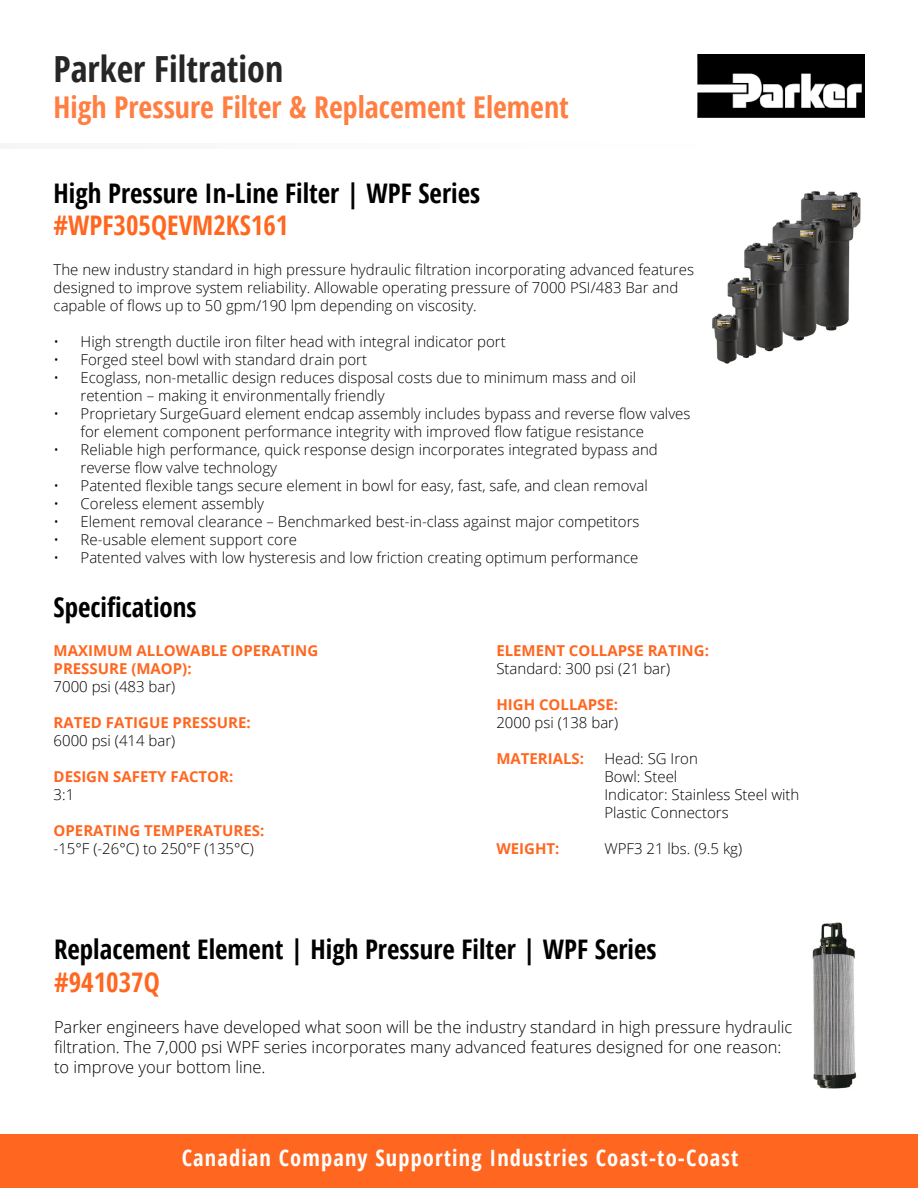
<style>
.page{position:relative;width:918px;height:1188px;background:#fff}
.page>*{position:absolute;margin:0;border:0;box-sizing:border-box;transform-origin:0 0}
.t1{font:700 condensed 36px "Open Sans";color:#262626}
.t2{font:700 condensed 30px "Open Sans";color:#ff7e42}
.t3{font:700 condensed 27px/32.4px "Open Sans";color:#000}
.t4{font:700 condensed 22.5px "Open Sans";letter-spacing:.05em;color:#fff}
.t5{font:300 16.5px/19.8px "Open Sans";color:#000}
.t6{font:300 15px/18px "Open Sans";color:#000}
.t7{font:700 15px/18px "Open Sans";color:#ff6720}
.s1{color:#ff6720}
.s2{font-weight:300;color:#000}
.s3{font-weight:700;color:#ff6720}
</style>
<div class="page">
<div style="left:0;top:1134px;width:918px;height:54px;background:#ff6720"></div>
<div style="left:0;top:143px;width:766px;height:5px;background:#fbfbfb"></div>
<img style="left:812px;top:922px;width:44px;height:167px">
<img style="left:712px;top:191px;width:149px;height:173px">
<img style="left:697px;top:54px;width:168px;height:64px">
<p class="t1" style="left:54px;top:43px;width:231px">Parker Filtration</p>
<p class="t2" style="left:54px;top:86px;width:517px">High Pressure Filter &amp; Replacement Element</p>
<p class="t3" style="left:54px;top:176px;width:428px">High Pressure In-Line Filter | WPF Series <span class="s1">#WPF305QEVM2KS161</span></p>
<p class="t6" style="left:54px;top:260px;width:642px">The new industry standard in high pressure hydraulic filtration incorporating advanced features designed to improve system reliability. Allowable operating pressure of 7000 PSI/483 Bar and capable of flows up to 50 gpm/190 lpm depending on viscosity.</p>
<p class="t6" style="left:54px;top:332px;width:454px">• High strength ductile iron filter head with integral indicator port</p>
<p class="t6" style="left:54px;top:350px;width:315px">• Forged steel bowl with standard drain port</p>
<p class="t6" style="left:81px;top:368px;width:557px;text-indent:-27px">• Ecoglass, non-metallic design reduces disposal costs due to minimum mass and oil retention – making it environmentally friendly</p>
<p class="t6" style="left:81px;top:404px;width:611px;text-indent:-27px">• Proprietary SurgeGuard element endcap assembly includes bypass and reverse flow valves for element component performance integrity with improved flow fatigue resistance</p>
<p class="t6" style="left:81px;top:440px;width:579px;text-indent:-27px">• Reliable high performance, quick response design incorporates integrated bypass and reverse flow valve technology</p>
<p class="t6" style="left:54px;top:476px;width:596px">• Patented flexible tangs secure element in bowl for easy, fast, safe, and clean removal</p>
<p class="t6" style="left:54px;top:494px;width:212px">• Coreless element assembly</p>
<p class="t6" style="left:54px;top:512px;width:588px">• Element removal clearance – Benchmarked best-in-class against major competitors</p>
<p class="t6" style="left:54px;top:530px;width:245px">• Re-usable element support core</p>
<p class="t6" style="left:54px;top:548px;width:586px">• Patented valves with low hysteresis and low friction creating optimum performance</p>
<p class="t3" style="left:54px;top:590px;width:145px">Specifications</p>
<p class="t7" style="left:54px;top:641px;width:266px">MAXIMUM ALLOWABLE OPERATING</p>
<p class="t7" style="left:54px;top:659px;width:140px">PRESSURE (MAOP):<br><span class="s2">7000 psi (483 bar)</span></p>
<p class="t7" style="left:54px;top:713px;width:199px">RATED FATIGUE PRESSURE:<br><span class="s2">6000 psi (414 bar)</span></p>
<p class="t7" style="left:54px;top:767px;width:181px">DESIGN SAFETY FACTOR:<br><span class="s2">3:1</span></p>
<p class="t6" style="left:54px;top:821px;width:212px"><span class="s3">OPERATING TEMPERATURES: </span>-15°F (-26°C) to 250°F (135°C)</p>
<p class="t7" style="left:496px;top:641px;width:214px">ELEMENT COLLAPSE RATING:<br><span class="s2">Standard: 300 psi (21 bar)</span></p>
<p class="t6" style="left:496px;top:695px;width:123px"><span class="s3">HIGH COLLAPSE:<br></span>2000 psi (138 bar)</p>
<p class="t7" style="left:496px;top:749px;width:89px">MATERIALS:</p>
<p class="t6" style="left:604px;top:749px;width:95px">Head: SG Iron</p>
<p class="t6" style="left:604px;top:767px;width:74px">Bowl: Steel</p>
<p class="t6" style="left:604px;top:785px;width:197px">Indicator: Stainless Steel with<br>Plastic Connectors</p>
<p class="t7" style="left:496px;top:839px;width:65px">WEIGHT:</p>
<p class="t6" style="left:604px;top:839px;width:139px">WPF3 21 lbs. (9.5 kg)</p>
<p class="t3" style="left:54px;top:933px;width:604px">Replacement Element | High Pressure Filter | WPF Series <span class="s1">#941037Q</span></p>
<p class="t5" style="left:54px;top:1017px;width:740px">Parker engineers have developed what soon will be the industry standard in high pressure hydraulic filtration. The 7,000 psi WPF series incorporates many advanced features designed for one reason: to improve your bottom line.</p>
<p class="t4" style="left:182px;top:1142px;width:558px">Canadian Company Supporting Industries Coast-to-Coast</p>
</div>
